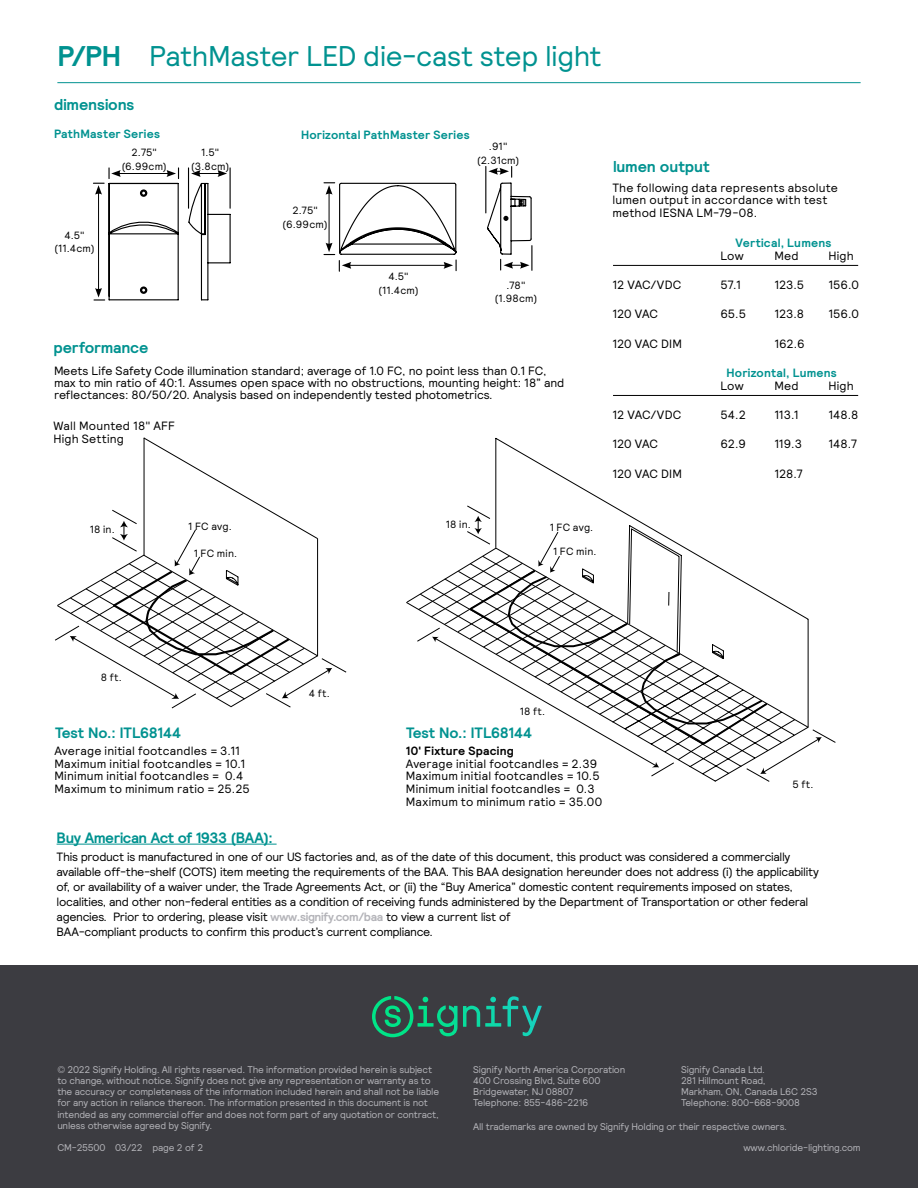
<style>
.page{position:relative;width:918px;height:1188px;background:#fff}
.page>*{position:absolute;margin:0;border:0;box-sizing:border-box;transform-origin:0 0}
.t1{font:28.5px "Signify Relative";letter-spacing:-.015em;color:#009290}
.t2{font:700 15.75px "Signify Relative";letter-spacing:-.005em;color:#009290}
.t3{font:700 15px "Signify Relative";letter-spacing:-.02em;color:#009290}
.t4{font:12px/15px "Signify Relative";letter-spacing:-.02em;color:#000}
.t5{font:12px/12.8px "Signify Relative";letter-spacing:.02em;color:#000}
.t6{font:700 12px "Signify Relative";letter-spacing:.02em;color:#009290}
.t7{font:700 12px "Signify Relative";letter-spacing:.02em;color:#000}
.t8{font:10.5px/13.5px "Signify Relative";letter-spacing:.025em;color:#000;text-align:center}
.t9{font:9.75px/11.2px "Signify Relative";letter-spacing:-.02em;color:#b4b4b9}
.s1{font-weight:700}
.s2{font-weight:700;color:#b4b4b9}
</style>
<div class="page">
<svg style="left:93px;top:167px;width:138px;height:134px"></svg>
<hr style="left:472px;top:177px;width:1px;height:36px;background:#000">
<svg style="left:324px;top:182px;width:133px;height:89px"></svg>
<svg style="left:485px;top:166px;width:47px;height:105px"></svg>
<svg style="left:55px;top:438px;width:291px;height:271px"></svg>
<svg style="left:56px;top:509px;width:276px;height:199px"></svg>
<svg style="left:494px;top:438px;width:315px;height:199px"></svg>
<svg style="left:467px;top:505px;width:24px;height:40px"></svg>
<svg style="left:675px;top:637px;width:161px;height:145px"></svg>
<svg style="left:416px;top:555px;width:259px;height:222px"></svg>
<svg style="left:507px;top:524px;width:257px;height:205px"></svg>
<hr style="left:613px;top:265px;width:245px;height:1px;background:#000">
<hr style="left:613px;top:395px;width:245px;height:1px;background:#000">
<hr style="left:57px;top:82px;width:804px;height:1px;background:#009290">
<hr style="left:57px;top:844px;width:220px;height:1px;background:#009290">
<div style="left:0;top:965px;width:918px;height:223px;background:#3c3c41"></div>
<svg style="left:372px;top:996px;width:167px;height:41px"></svg>
<h1 class="t1" style="left:57px;top:37px;width:546px"><span class="s1">P/PH</span> PathMaster LED die-cast step light</h1>
<h2 class="t2" style="left:54px;top:94px;width:82px">dimensions</h2>
<p class="t6" style="left:54px;top:126px;width:108px">PathMaster Series</p>
<p class="t6" style="left:301px;top:127px;width:170px">Horizontal PathMaster Series</p>
<p class="t8" style="left:122px;top:145px;width:46px">2.75" (6.99cm)</p>
<p class="t8" style="left:191px;top:145px;width:39px">1.5" (3.8cm)</p>
<p class="t8" style="left:477px;top:140px;width:44px">.91" (2.31cm)</p>
<p class="t8" style="left:54px;top:228px;width:42px">4.5" (11.4cm)</p>
<p class="t8" style="left:283px;top:203px;width:46px">2.75" (6.99cm)</p>
<p class="t8" style="left:378px;top:269px;width:42px">4.5" (11.4cm)</p>
<p class="t8" style="left:495px;top:278px;width:44px">.78" (1.98cm)</p>
<h2 class="t2" style="left:53px;top:337px;width:97px">performance</h2>
<p class="t4" style="left:54px;top:364px;width:512px;line-height:12px">Meets Life Safety Code illumination standard; average of 1.0 FC, no point less than 0.1 FC, max to min ratio of 40:1. Assumes open space with no obstructions, mounting height: 18” and reflectances: 80/50/20. Analysis based on independently tested photometrics.</p>
<p class="t5" style="left:53px;top:419px;width:123px">Wall Mounted 18" AFF<br>High Setting</p>
<h2 class="t2" style="left:613px;top:156px;width:98px">lumen output</h2>
<p class="t5" style="left:612px;top:181px;width:227px">The following data represents absolute lumen output in accordance with test method IESNA LM-79-08.</p>
<p class="t6" style="left:736px;top:235px;width:97px">Vertical, Lumens</p>
<p class="t4" style="left:720px;top:248px;width:25px">Low</p>
<p class="t4" style="left:774px;top:248px;width:26px">Med</p>
<p class="t4" style="left:828px;top:248px;width:27px">High</p>
<p class="t4" style="left:612px;top:277px;width:70px">12 VAC/VDC</p>
<p class="t4" style="left:720px;top:277px;width:22px">57.1</p>
<p class="t4" style="left:774px;top:277px;width:31px">123.5</p>
<p class="t4" style="left:828px;top:277px;width:32px">156.0</p>
<p class="t4" style="left:612px;top:306px;width:47px">120 VAC</p>
<p class="t4" style="left:720px;top:306px;width:27px">65.5</p>
<p class="t4" style="left:774px;top:306px;width:31px">123.8</p>
<p class="t4" style="left:828px;top:306px;width:32px">156.0</p>
<p class="t4" style="left:612px;top:335px;width:71px">120 VAC DIM</p>
<p class="t4" style="left:774px;top:335px;width:32px">162.6</p>
<p class="t6" style="left:726px;top:365px;width:112px">Horizontal, Lumens</p>
<p class="t4" style="left:720px;top:378px;width:25px">Low</p>
<p class="t4" style="left:774px;top:378px;width:26px">Med</p>
<p class="t4" style="left:828px;top:378px;width:27px">High</p>
<p class="t4" style="left:612px;top:407px;width:70px">12 VAC/VDC</p>
<p class="t4" style="left:720px;top:407px;width:27px">54.2</p>
<p class="t4" style="left:774px;top:407px;width:26px">113.1</p>
<p class="t4" style="left:828px;top:407px;width:32px">148.8</p>
<p class="t4" style="left:612px;top:436px;width:47px">120 VAC</p>
<p class="t4" style="left:720px;top:436px;width:27px">62.9</p>
<p class="t4" style="left:774px;top:436px;width:29px">119.3</p>
<p class="t4" style="left:828px;top:436px;width:30px">148.7</p>
<p class="t4" style="left:612px;top:465px;width:71px">120 VAC DIM</p>
<p class="t4" style="left:774px;top:465px;width:30px">128.7</p>
<p class="t8" style="left:90px;top:522px;width:26px">18 in.</p>
<p class="t8" style="left:188px;top:520px;width:45px">1 FC avg.</p>
<p class="t8" style="left:194px;top:547px;width:45px">1 FC min.</p>
<p class="t8" style="left:446px;top:518px;width:26px">18 in.</p>
<p class="t8" style="left:550px;top:520px;width:45px">1 FC avg.</p>
<p class="t8" style="left:553px;top:545px;width:45px">1 FC min.</p>
<p class="t8" style="left:101px;top:670px;width:23px">8 ft.</p>
<p class="t8" style="left:309px;top:686px;width:23px">4 ft.</p>
<p class="t8" style="left:520px;top:704px;width:27px">18 ft.</p>
<p class="t3" style="left:55px;top:723px;width:127px">Test No.: ITL68144</p>
<p class="t3" style="left:406px;top:723px;width:127px">Test No.: ITL68144</p>
<p class="t5" style="left:54px;top:744px;width:197px">Average initial footcandles = 3.11<br>Maximum initial footcandles = 10.1<br>Minimum initial footcandles = 0.4<br>Maximum to minimum ratio = 25.25</p>
<p class="t7" style="left:406px;top:743px;width:110px">10' Fixture Spacing</p>
<p class="t5" style="left:406px;top:757px;width:198px">Average initial footcandles = 2.39<br>Maximum initial footcandles = 10.5<br>Minimum initial footcandles = 0.3<br>Maximum to minimum ratio = 35.00</p>
<p class="t8" style="left:792px;top:778px;width:23px">5 ft.</p>
<p class="t3" style="left:57px;top:828px;width:218px">Buy American Act of 1933 (BAA):</p>
<p class="t4" style="left:57px;top:849px;width:764px">This product is manufactured in one of our US factories and, as of the date of this document, this product was considered a commercially available off-the-shelf (COTS) item meeting the requirements of the BAA. This BAA designation hereunder does not address (i) the applicability of, or availability of a waiver under, the Trade Agreements Act, or (ii) the “Buy America” domestic content requirements imposed on states, localities, and other non-federal entities as a condition of receiving funds administered by the Department of Transportation or other federal agencies. Prior to ordering, please visit <span class="s2">www.signify.com/baa</span> to view a current list of<br>BAA-compliant products to confirm this product’s current compliance.</p>
<p class="t9" style="left:57px;top:1063px;width:383px">© 2022 Signify Holding. All rights reserved. The information provided herein is subject to change, without notice. Signify does not give any representation or warranty as to the accuracy or completeness of the information included herein and shall not be liable for any action in reliance thereon. The information presented in this document is not intended as any commercial offer and does not form part of any quotation or contract, unless otherwise agreed by Signify.</p>
<p class="t9" style="left:57px;top:1141px;width:148px">CM-25500 03/22 page 2 of 2</p>
<p class="t9" style="left:473px;top:1063px;width:154px">Signify North America Corporation<br>400 Crossing Blvd, Suite 600<br>Bridgewater, NJ 08807<br>Telephone: 855-486-2216</p>
<p class="t9" style="left:681px;top:1063px;width:138px">Signify Canada Ltd.<br>281 Hillmount Road,<br>Markham, ON, Canada L6C 2S3<br>Telephone: 800-668-9008</p>
<p class="t9" style="left:743px;top:1115px;width:119px;line-height:21px;text-indent:-270px">All trademarks are owned by Signify Holding or their respective owners. www.chloride-lighting.com</p>
</div>
